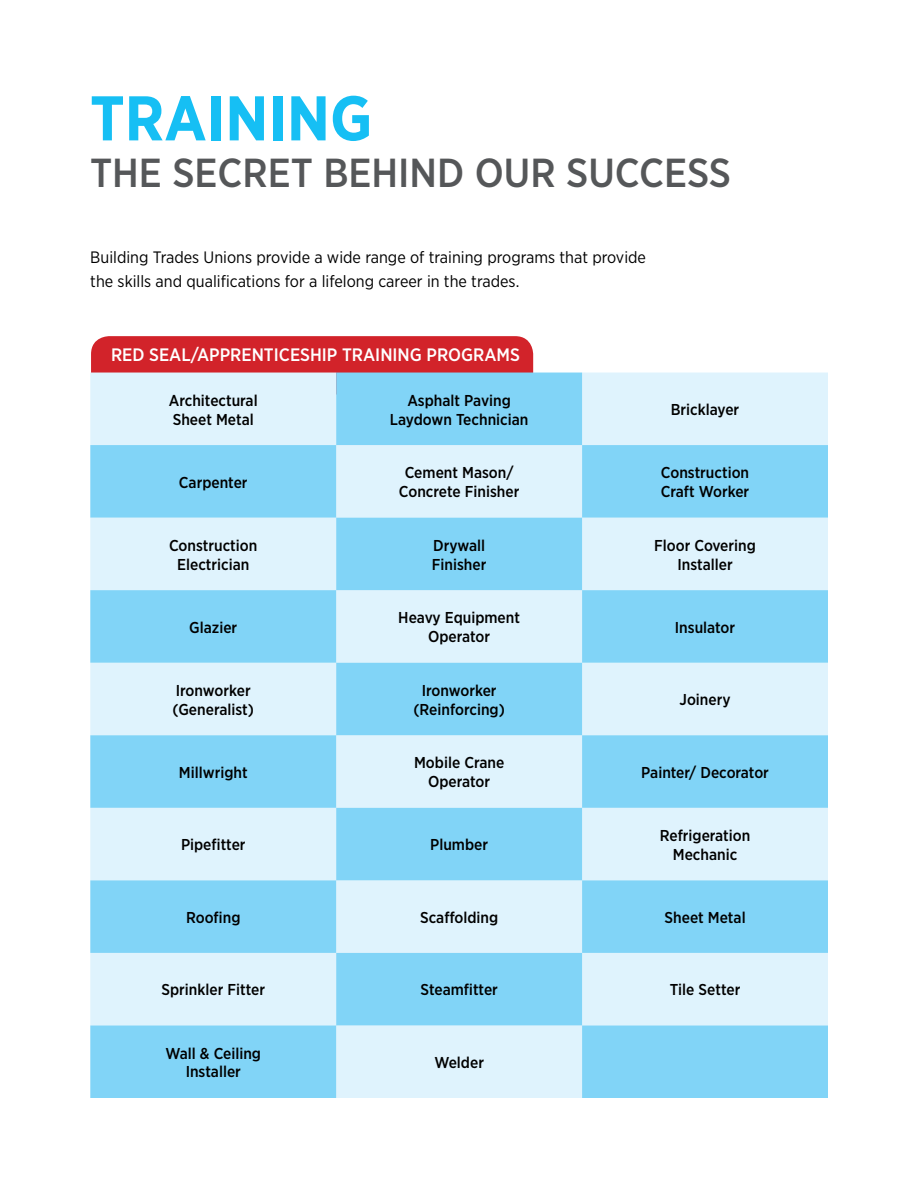
<style>
.page{position:relative;width:918px;height:1188px;background:#fff}
.page>*{position:absolute;margin:0;border:0;box-sizing:border-box;transform-origin:0 0}
.t1{font:700 63px "Gotham Narrow";color:#16bff4}
.t2{font:500 40.5px "Gotham Narrow";color:#555759}
.t3{font:500 18px "Gotham Narrow";color:#fff}
.t4{font:16.5px/24px "Gotham Narrow";color:#000}
.t5{font:500 15.75px/18.9px "Gotham Narrow";color:#000;text-align:center}
</style>
<div class="page">
<div style="left:91px;top:336px;width:442px;height:58px;background:#d2232a;border-radius:18px"></div>
<svg style="left:90px;top:373px;width:738px;height:725px;background:#b0e3f9"></svg>
<h1 class="t1" style="left:90px;top:78px;width:284px">TRAINING</h1>
<h2 class="t2" style="left:90px;top:147px;width:643px">THE SECRET BEHIND OUR SUCCESS</h2>
<p class="t4" style="left:90px;top:245px;width:557px">Building Trades Unions provide a wide range of training programs that provide the skills and qualifications for a lifelong career in the trades.</p>
<p class="t3" style="left:111px;top:343px;width:411px">RED SEAL/APPRENTICESHIP TRAINING PROGRAMS</p>
<p class="t5" style="left:169px;top:390px;width:90px;text-align:left">Architectural<br>Sheet Metal</p>
<p class="t5" style="left:390px;top:390px;width:140px">Asphalt Paving<br>Laydown Technician</p>
<p class="t5" style="left:671px;top:400px;width:70px">Bricklayer</p>
<p class="t5" style="left:179px;top:472px;width:70px">Carpenter</p>
<p class="t5" style="left:399px;top:463px;width:122px">Cement Mason/<br>Concrete Finisher</p>
<p class="t5" style="left:661px;top:463px;width:90px;text-align:left">Construction<br>Craft Worker</p>
<p class="t5" style="left:169px;top:536px;width:90px">Construction<br>Electrician</p>
<p class="t5" style="left:432px;top:536px;width:56px;text-align:left">Drywall<br>Finisher</p>
<p class="t5" style="left:654px;top:536px;width:103px">Floor Covering<br>Installer</p>
<p class="t5" style="left:189px;top:618px;width:50px">Glazier</p>
<p class="t5" style="left:398px;top:608px;width:123px">Heavy Equipment<br>Operator</p>
<p class="t5" style="left:675px;top:618px;width:62px">Insulator</p>
<p class="t5" style="left:173px;top:681px;width:83px;text-align:left">Ironworker (Generalist)</p>
<p class="t5" style="left:413px;top:681px;width:93px">Ironworker (Reinforcing)</p>
<p class="t5" style="left:680px;top:690px;width:53px">Joinery</p>
<p class="t5" style="left:179px;top:763px;width:70px">Millwright</p>
<p class="t5" style="left:414px;top:753px;width:92px">Mobile Crane<br>Operator</p>
<p class="t5" style="left:641px;top:763px;width:129px">Painter/ Decorator</p>
<p class="t5" style="left:181px;top:835px;width:66px">Pipefitter</p>
<p class="t5" style="left:430px;top:835px;width:59px">Plumber</p>
<p class="t5" style="left:660px;top:826px;width:92px">Refrigeration<br>Mechanic</p>
<p class="t5" style="left:186px;top:908px;width:56px">Roofing</p>
<p class="t5" style="left:420px;top:908px;width:80px">Scaffolding</p>
<p class="t5" style="left:665px;top:908px;width:83px">Sheet Metal</p>
<p class="t5" style="left:162px;top:980px;width:105px">Sprinkler Fitter</p>
<p class="t5" style="left:420px;top:980px;width:79px">Steamfitter</p>
<p class="t5" style="left:670px;top:980px;width:72px">Tile Setter</p>
<p class="t5" style="left:166px;top:1043px;width:97px">Wall &amp; Ceiling<br>Installer</p>
<p class="t5" style="left:434px;top:1053px;width:51px">Welder</p>
</div>
